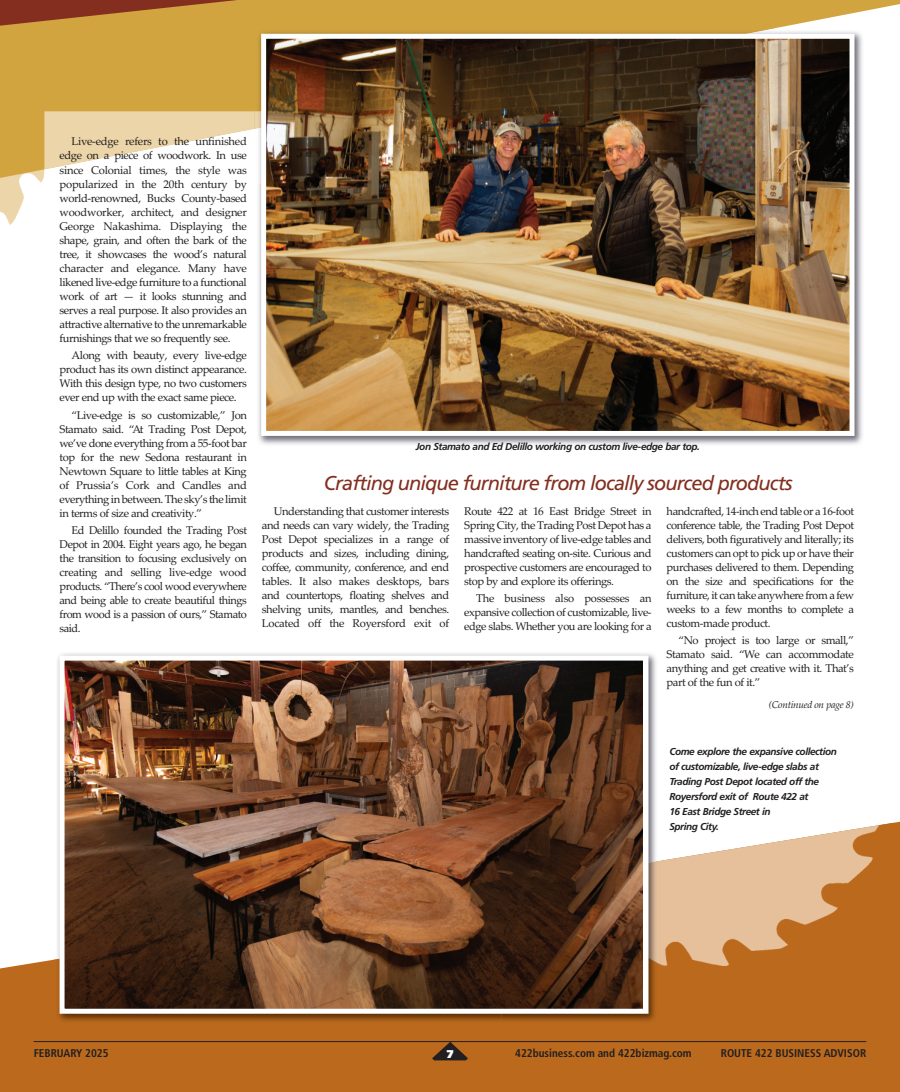
<style>
.page{position:relative;width:900px;height:1092px;background:#fff}
.page>*{position:absolute;margin:0;border:0;box-sizing:border-box;transform-origin:0 0}
.t1{font:italic 20px "Frutiger";letter-spacing:-.045em;color:#832e1f}
.t2{font:11.25px/14px "Palatino Linotype";letter-spacing:-.04em;color:#231f20;text-align:justify}
.t3{font:700 condensed 11.25px "Frutiger";color:#231f20}
.t4{font:900 11.25px "Frutiger";color:#fff}
.t5{font:italic 700 10px/15px "Frutiger";letter-spacing:-.04em;color:#231f20}
.t6{font:italic 10px "Palatino Linotype";letter-spacing:-.03em;color:#231f20}
</style>
<div class="page">
<svg style="left:0;top:0;width:900px;height:225px"></svg>
<svg style="left:0;top:0;width:654px;height:134px;background:#cb9b3d"></svg>
<svg style="left:44px;top:111px;width:211px;height:73px"></svg>
<svg style="left:0;top:821px;width:900px;height:270px;fill:#bb6a1d"></svg>
<img style="left:502px;top:822px;width:394px;height:269px">
<hr style="left:34px;top:1041px;width:832px;height:1px;background:#231f20">
<svg style="left:432px;top:1041px;width:36px;height:19px"></svg>
<img style="left:255px;top:28px;width:612px;height:417px">
<img style="left:255px;top:28px;width:522px;height:83px">
<img style="left:255px;top:129px;width:6px;height:55px">
<img style="left:255px;top:111px;width:6px;height:18px">
<img style="left:267px;top:40px;width:582px;height:390px">
<div style="left:261px;top:34px;width:594px;height:402px;border:5px solid #fff"></div>
<img style="left:53px;top:653px;width:608px;height:233px">
<img style="left:53px;top:886px;width:448px;height:139px">
<img style="left:501px;top:860px;width:160px;height:165px">
<img style="left:66px;top:661px;width:577px;height:346px">
<div style="left:60px;top:655px;width:589px;height:358px;border:5px solid #fff"></div>
<p class="t2" style="left:60px;top:134px;width:189px;text-indent:12px">Live-edge refers to the unfinished edge on a piece of woodwork. In use since Colonial times, the style was popularized in the 20th century by world-renowned, Bucks County-based woodworker, architect, and designer George Nakashima. Displaying the shape, grain, and often the bark of the tree, it showcases the wood’s natural character and elegance. Many have likened live-edge furniture to a functional work of art — it looks stunning and serves a real purpose. It also provides an attractive alternative to the unremarkable furnishings that we so frequently see.</p>
<p class="t2" style="left:60px;top:348px;width:189px;text-indent:12px">Along with beauty, every live-edge product has its own distinct appearance.<br>With this design type, no two customers ever end up with the exact same piece.</p>
<p class="t2" style="left:60px;top:407px;width:189px;text-indent:12px">“Live-edge is so customizable,” Jon Stamato said. “At Trading Post Depot, we’ve done everything from a 55-foot bar top for the new Sedona restaurant in Newtown Square to little tables at King of Prussia’s Cork and Candles and everything in between. The sky’s the limit in terms of size and creativity.”</p>
<p class="t2" style="left:60px;top:523px;width:189px;text-indent:12px">Ed Delillo founded the Trading Post Depot in 2004. Eight years ago, he began the transition to focusing exclusively on creating and selling live-edge wood products. “There’s cool wood everywhere and being able to create beautiful things from wood is a passion of ours,” Stamato said.</p>
<p class="t5" style="left:416px;top:440px;width:286px">Jon Stamato and Ed Delillo working on custom live-edge bar top.</p>
<h1 class="t1" style="left:324px;top:475px;width:470px">Crafting unique furniture from locally sourced products</h1>
<p class="t2" style="left:262px;top:504px;width:189px;text-indent:12px">Understanding that customer interests and needs can vary widely, the Trading Post Depot specializes in a range of products and sizes, including dining, coffee, community, conference, and end tables. It also makes desktops, bars and countertops, floating shelves and shelving units, mantles, and benches.<br>Located off the Royersford exit of</p>
<p class="t2" style="left:464px;top:504px;width:189px">Route 422 at 16 East Bridge Street in Spring City, the Trading Post Depot has a massive inventory of live-edge tables and handcrafted seating on-site. Curious and prospective customers are encouraged to stop by and explore its offerings.</p>
<p class="t2" style="left:464px;top:591px;width:189px;text-indent:12px">The business also possesses an expansive collection of customizable, live&shy;edge slabs. Whether you are looking for a</p>
<p class="t2" style="left:667px;top:504px;width:189px">handcrafted, 14-inch end table or a 16-foot conference table, the Trading Post Depot delivers, both figuratively and literally; its customers can opt to pick up or have their purchases delivered to them. Depending on the size and specifications for the furniture, it can take anywhere from a few weeks to a few months to complete a custom-made product.</p>
<p class="t2" style="left:667px;top:633px;width:189px;text-indent:12px">“No project is too large or small,” Stamato said. “We can accommodate anything and get creative with it. That’s part of the fun of it.”</p>
<p class="t6" style="left:769px;top:699px;width:87px">(Continued on page 8)</p>
<p class="t5" style="left:669px;top:744px;width:169px">Come explore the expansive collection of customizable, live-edge slabs at<br>Trading Post Depot located off the<br>Royersford exit of Route 422 at<br>16 East Bridge Street in<br>Spring City.</p>
<p class="t3" style="left:34px;top:1048px;width:76px">FEBRUARY 2025</p>
<p class="t4" style="left:447px;top:1049px;width:8px">7</p>
<p class="t3" style="left:515px;top:1048px;width:178px">422business.com and 422bizmag.com</p>
<p class="t3" style="left:721px;top:1048px;width:147px">ROUTE 422 BUSINESS ADVISOR</p>
</div>
